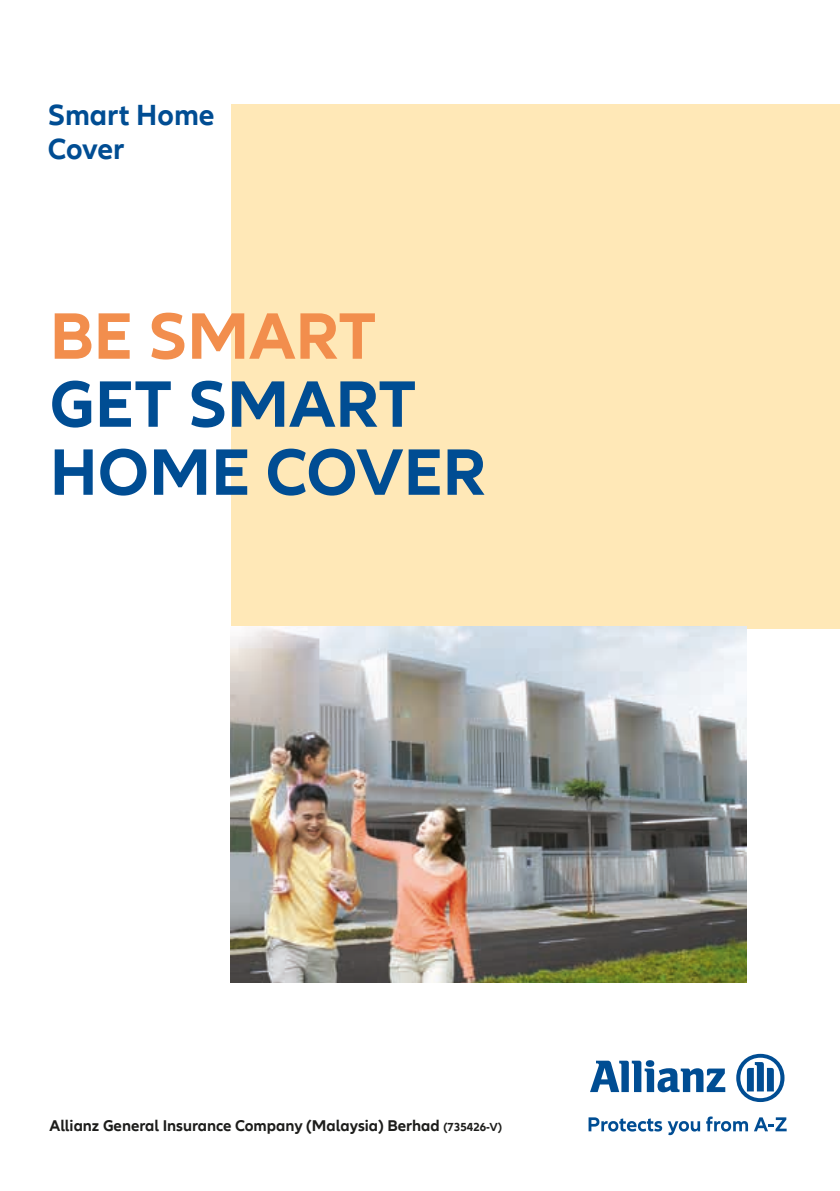
<style>
.page{position:relative;width:840px;height:1191px;background:#fff}
.page>*{position:absolute;margin:0;border:0;box-sizing:border-box;transform-origin:0 0}
.t1{font:700 68px/68px "Allianz Neo";color:#004d93}
.t2{font:700 68px "Allianz Neo";color:#f28e4d}
.t3{font:700 30px/33.2px "Allianz Neo";color:#004d93}
.t4{font:700 16px "Allianz Neo";color:#1d1d1b}
.s1{font-size:12px}
</style>
<div class="page">
<div style="left:232px;top:105px;width:607px;height:524px;background:#ffe8b7"></div>
<img style="left:231px;top:626px;width:515px;height:356px">
<svg style="left:588px;top:1117px;width:73px;height:14px"></svg>
<svg style="left:667px;top:1121px;width:32px;height:14px"></svg>
<svg style="left:706px;top:1116px;width:41px;height:15px"></svg>
<svg style="left:754px;top:1117px;width:32px;height:14px"></svg>
<svg style="left:590px;top:1060px;width:134px;height:32px"></svg>
<svg style="left:736px;top:1053px;width:48px;height:49px"></svg>
<h2 class="t3" style="left:48px;top:99px;width:168px">Smart Home<br>Cover</h2>
<h1 class="t2" style="left:50px;top:296px;width:328px">BE SMART</h1>
<h1 class="t1" style="left:50px;top:371px;width:438px">GET SMART<br>HOME COVER</h1>
<p class="t4" style="left:50px;top:1116px;width:453px">Allianz General Insurance Company (Malaysia) Berhad <span class="s1">(735426-V)</span></p>
</div>
